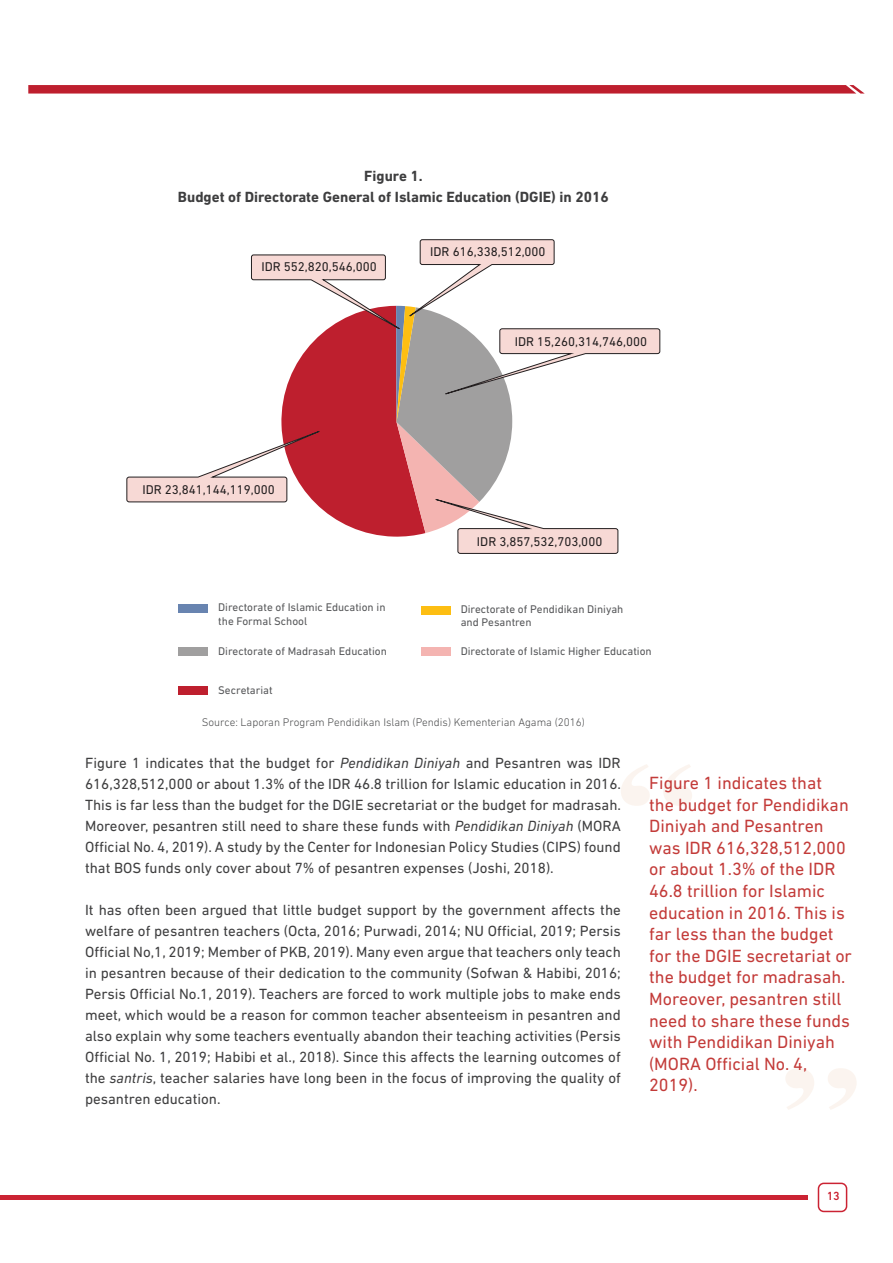
<style>
.page{position:relative;width:893px;height:1263px;background:#fff}
.page>*{position:absolute;margin:0;border:0;box-sizing:border-box;transform-origin:0 0}
.t1{font:18px/21.6px "DIN Next LT Pro";color:#c33b39}
.t2{font:15px/21px "DIN Next LT Pro";color:#3e3e3f;text-align:justify}
.t3{font:700 15px/21px "DIN Next LT Pro";color:#3e3e3f;text-align:center}
.t4{font:12.9px "DIN Next LT Pro";color:#231f20}
.t5{font:500 12px "DIN Next LT Pro";color:#cb2333}
.t6{font:11.4px/13.6px "DIN Next LT Pro";color:#57585a}
.t7{font:300 11.25px "DIN Next LT Pro";color:#4b4c4d}
.s1{font-style:italic}
</style>
<div class="page">
<svg style="left:28px;top:85px;width:837px;height:9px;background:#c22d3b"></svg>
<hr style="left:0;top:1195px;width:808px;height:4px;background:#cb2333">
<div style="left:818px;top:1182px;width:29px;height:30px;border:2px solid #cb2333;border-radius:5px"></div>
<svg style="left:126px;top:239px;width:534px;height:315px"></svg>
<div style="left:179px;top:604px;width:29px;height:9px;background:#6884b0"></div>
<div style="left:421px;top:606px;width:29px;height:8px;background:#fdbe12"></div>
<div style="left:179px;top:648px;width:29px;height:8px;background:#a09f9f"></div>
<div style="left:421px;top:648px;width:29px;height:8px;background:#f4b4b1"></div>
<div style="left:179px;top:686px;width:29px;height:8px;background:#be1f2e"></div>
<svg style="left:621px;top:764px;width:71px;height:42px"></svg>
<svg style="left:785px;top:1068px;width:72px;height:42px"></svg>
<p class="t3" style="left:178px;top:166px;width:432px">Figure 1.<br>Budget of Directorate General of Islamic Education (DGIE) in 2016</p>
<p class="t4" style="left:262px;top:259px;width:117px">IDR 552,820,546,000</p>
<p class="t4" style="left:142px;top:482px;width:134px">IDR 23,841,144,119,000</p>
<p class="t4" style="left:430px;top:244px;width:117px">IDR 616,338,512,000</p>
<p class="t4" style="left:515px;top:334px;width:134px">IDR 15,260,314,746,000</p>
<p class="t4" style="left:477px;top:534px;width:127px">IDR 3,857,532,703,000</p>
<p class="t6" style="left:218px;top:601px;width:169px">Directorate of Islamic Education in the Formal School</p>
<p class="t6" style="left:461px;top:602px;width:164px">Directorate of Pendidikan Diniyah and Pesantren</p>
<p class="t6" style="left:218px;top:645px;width:170px">Directorate of Madrasah Education</p>
<p class="t6" style="left:461px;top:645px;width:193px">Directorate of Islamic Higher Education</p>
<p class="t6" style="left:218px;top:683px;width:56px">Secretariat</p>
<p class="t7" style="left:202px;top:716px;width:385px">Source: Laporan Program Pendidikan Islam (Pendis) Kementerian Agama (2016)</p>
<p class="t2" style="left:85px;top:752px;width:538px">Figure 1 indicates that the budget for <span class="s1">Pendidikan Diniyah</span> and Pesantren was IDR 616,328,512,000 or about 1.3% of the IDR 46.8 trillion for Islamic education in 2016.<br>This is far less than the budget for the DGIE secretariat or the budget for madrasah.<br>Moreover, pesantren still need to share these funds with <span class="s1">Pendidikan Diniyah</span> (MORA Official No. 4, 2019). A study by the Center for Indonesian Policy Studies (CIPS) found that BOS funds only cover about 7% of pesantren expenses (Joshi, 2018).</p>
<p class="t2" style="left:85px;top:899px;width:537px">It has often been argued that little budget support by the government affects the welfare of pesantren teachers (Octa, 2016; Purwadi, 2014; NU Official, 2019; Persis Official No,1, 2019; Member of PKB, 2019). Many even argue that teachers only teach in pesantren because of their dedication to the community (Sofwan &amp; Habibi, 2016; Persis Official No.1, 2019). Teachers are forced to work multiple jobs to make ends meet, which would be a reason for common teacher absenteeism in pesantren and also explain why some teachers eventually abandon their teaching activities (Persis Official No. 1, 2019; Habibi et al., 2018). Since this affects the learning outcomes of the <span class="s1">santris</span>, teacher salaries have long been in the focus of improving the quality of pesantren education.</p>
<p class="t1" style="left:649px;top:772px;width:204px">Figure 1 indicates that<br>the budget for Pendidikan<br>Diniyah and Pesantren was IDR 616,328,512,000 or about 1.3% of the IDR<br>46.8 trillion for Islamic education in 2016. This is far less than the budget for the DGIE secretariat or the budget for madrasah.<br>Moreover, pesantren still need to share these funds with Pendidikan Diniyah (MORA Official No. 4,<br>2019).</p>
<p class="t5" style="left:827px;top:1189px;width:15px">13</p>
</div>
